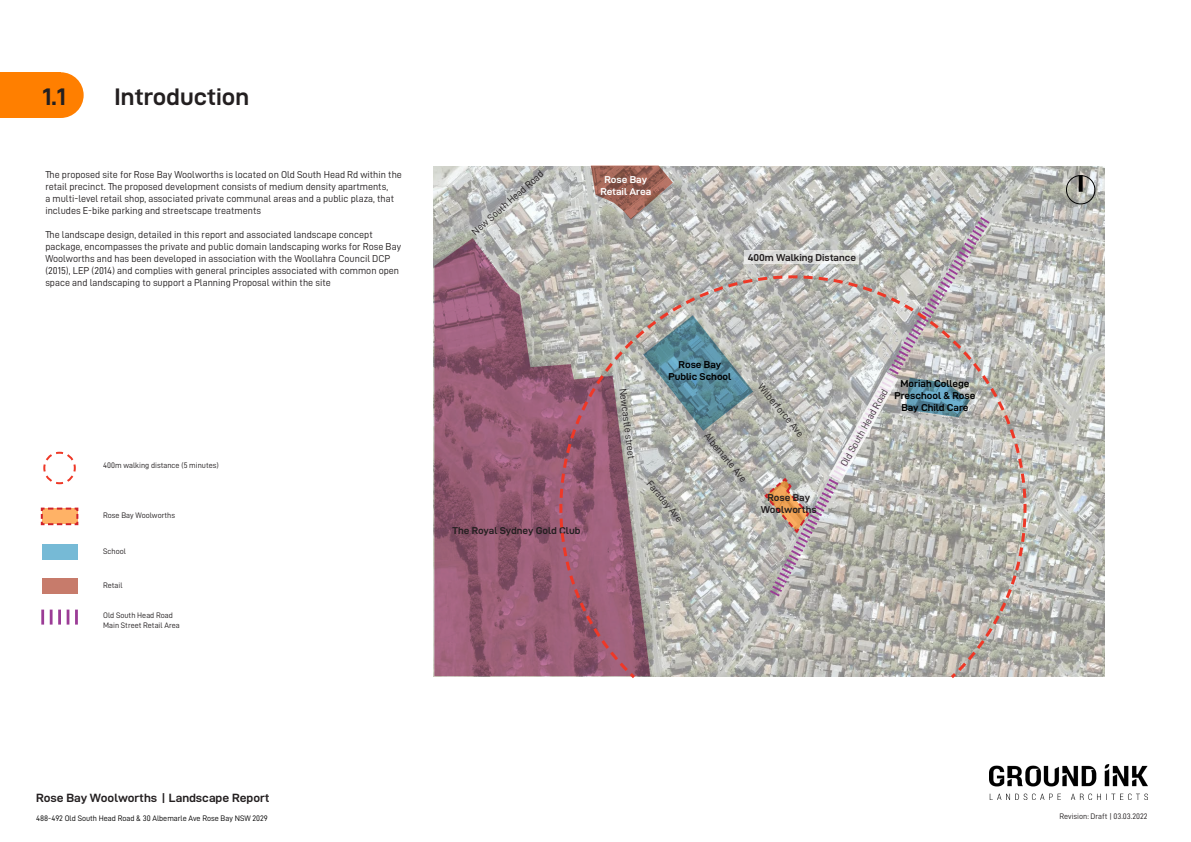
<style>
.page{position:relative;width:1191px;height:842px;background:#fff}
.page>*{position:absolute;margin:0;border:0;box-sizing:border-box;transform-origin:0 0}
.Table_of_Content{font:24px "D DIN Exp Bold";color:#231f20}
.t1{font:12px "D DIN Exp Bold";color:#231f20}
.Content{font:10px/12px "D DIN";color:#231f20}
.Content_Heading{font:10px "D DIN";color:#231f20}
.t2{font:10px/12px "D DIN Exp Bold";color:#000;text-align:center}
.t3{font:10px "D DIN Exp Bold";color:#231f20}
.t4{font:10px/12px "D DIN Exp Bold";color:#fff;text-align:center}
.Content-2{font:8px "D DIN";color:#231f20}
.t5{font:8px "D DIN";color:#000}
</style>
<div class="page">
<div style="left:38px;top:72px;width:46px;height:46px;background:#ff7f00;border-radius:50%"></div>
<div style="left:0;top:72px;width:61px;height:46px;background:#ff7f00"></div>
<img style="left:433px;top:167px;width:671px;height:509px">
<svg style="left:434px;top:238px;width:216px;height:438px;background:#9a6a7d"></svg>
<svg style="left:43px;top:451px;width:33px;height:34px"></svg>
<hr style="left:41px;top:610px;width:3px;height:15px;background:#9b3c96">
<hr style="left:50px;top:610px;width:3px;height:15px;background:#9b3c96">
<hr style="left:58px;top:610px;width:3px;height:15px;background:#9b3c96">
<svg style="left:67px;top:610px;width:2px;height:15px"></svg>
<hr style="left:75px;top:610px;width:3px;height:15px;background:#9b3c96">
<svg style="left:40px;top:507px;width:39px;height:19px"></svg>
<svg style="left:1063px;top:173px;width:34px;height:33px"></svg>
<svg style="left:1078px;top:175px;width:4px;height:17px"></svg>
<svg style="left:591px;top:166px;width:82px;height:54px;background:#a58177"></svg>
<svg style="left:768px;top:215px;width:223px;height:59px;background:#b9b8b5"></svg>
<svg style="left:745px;top:250px;width:114px;height:14px;background:#e0e0df"></svg>
<div style="left:42px;top:544px;width:35px;height:16px;background:#76bad6"></div>
<div style="left:42px;top:578px;width:35px;height:15px;background:#c77b6b"></div>
<svg style="left:558px;top:274px;width:470px;height:404px;background:#b3aba9"></svg>
<svg style="left:905px;top:378px;width:64px;height:39px;background:#769dad"></svg>
<img style="left:989px;top:764px;width:158px;height:36px">
<p class="Table_of_Content" style="left:43px;top:83px;width:25px">1.1</p>
<p class="Table_of_Content" style="left:115px;top:83px;width:136px">Introduction</p>
<p class="Content" style="left:45px;top:168px;width:358px">The proposed site for Rose Bay Woolworths is located on Old South Head Rd within the retail precinct. The proposed development consists of medium density apartments,<br>a multi-level retail shop, associated private communal areas and a public plaza, that includes E-bike parking and streetscape treatments</p>
<p class="Content" style="left:45px;top:228px;width:357px">The landscape design, detailed in this report and associated landscape concept package, encompasses the private and public domain landscaping works for Rose Bay Woolworths and has been developed in association with the Woollahra Council DCP (2015), LEP (2014) and complies with general principles associated with common open space and landscaping to support a Planning Proposal within the site</p>
<p class="Content-2" style="left:103px;top:461px;width:117px">400m walking distance (5 minutes)</p>
<p class="Content-2" style="left:103px;top:511px;width:73px">Rose Bay Woolworths</p>
<p class="Content-2" style="left:103px;top:547px;width:24px">School</p>
<p class="Content-2" style="left:103px;top:580px;width:21px">Retail</p>
<p class="Content-2" style="left:103px;top:611px;width:71px">Old South Head Road</p>
<p class="Content-2" style="left:103px;top:621px;width:78px">Main Street Retail Area</p>
<p class="Content_Heading" style="left:469px;top:229px;width:94px;rotate:-41deg">New South Head Road</p>
<p class="t4" style="left:600px;top:173px;width:52px">Rose Bay<br>Retail Area</p>
<p class="t3" style="left:747px;top:252px;width:110px">400m Walking Distance</p>
<p class="t3" style="left:452px;top:525px;width:129px">The Royal Sydney Gold Club</p>
<p class="t2" style="left:668px;top:358px;width:64px">Rose Bay<br>Public School</p>
<p class="Content_Heading" style="left:628px;top:388px;width:73px;rotate:83deg">Newcastle street</p>
<p class="Content_Heading" style="left:764px;top:381px;width:67px;rotate:50deg">Wilberforce Ave</p>
<p class="Content_Heading" style="left:710px;top:430px;width:62px;rotate:50deg">Albemarle Ave</p>
<p class="Content_Heading" style="left:653px;top:478px;width:51px;rotate:50deg">Faraday Ave</p>
<p class="t3" style="left:767px;top:492px;width:44px">Rose Bay</p>
<p class="t3" style="left:760px;top:504px;width:58px">Woolworths</p>
<p class="t2" style="left:894px;top:377px;width:82px">Moriah College<br>Preschool &amp; Rose<br>Bay Child Care</p>
<p class="Content" style="left:837px;top:463px;width:89px;rotate:-61deg">Old South Head Road</p>
<p class="t1" style="left:36px;top:791px;width:235px">Rose Bay Woolworths | Landscape Report</p>
<p class="t5" style="left:36px;top:813px;width:233px">488-492 Old South Head Road &amp; 30 Albemarle Ave Rose Bay NSW 2029</p>
<p class="Content-2" style="left:1059px;top:812px;width:90px">Revision: Draft | 03.03.2022</p>
</div>
